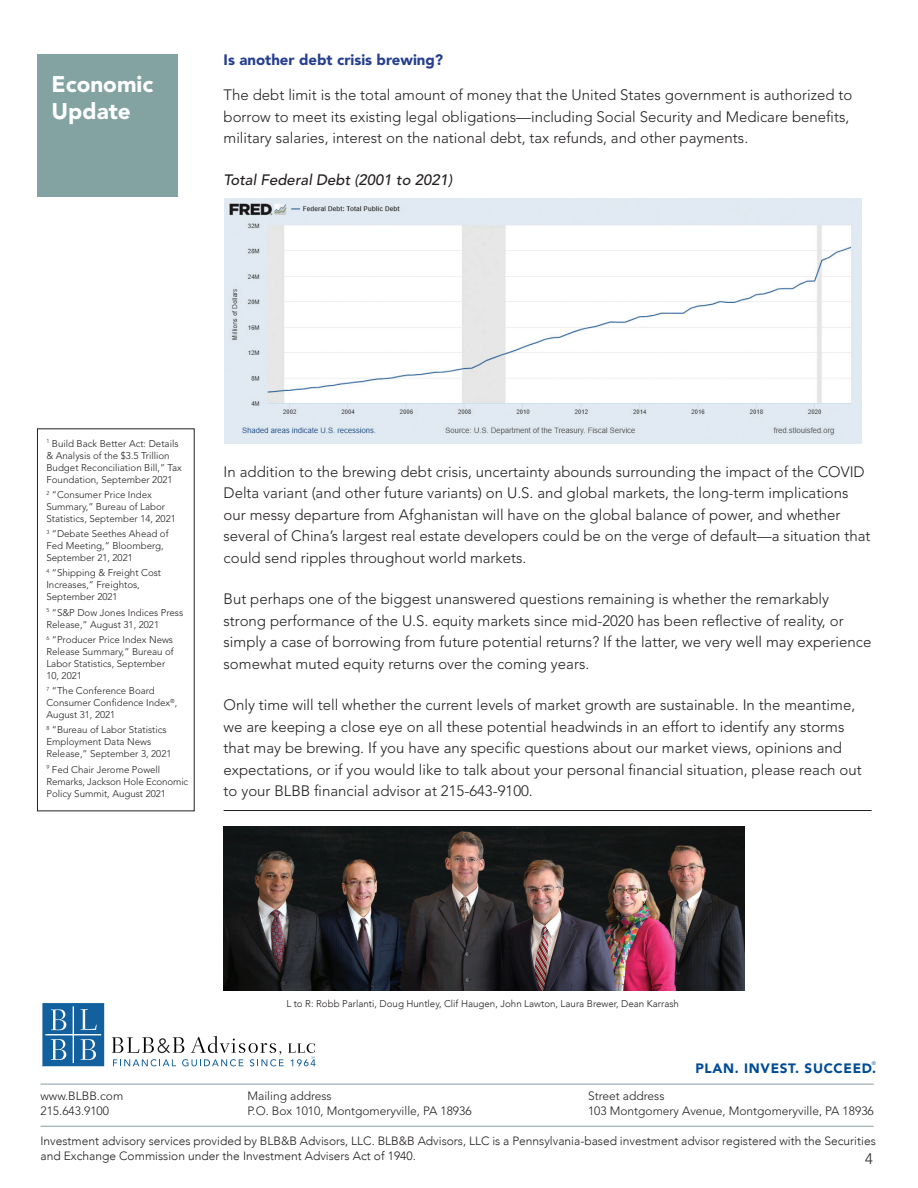
<style>
.page{position:relative;width:918px;height:1188px;background:#fff}
.page>*{position:absolute;margin:0;border:0;box-sizing:border-box;transform-origin:0 0}
.t1{font:900 22.5px "Avenir LT Std";color:#fff}
.t2{font:300 15px/21.5px "Avenir LT Std";color:#231f20}
.t3{font:italic 500 15px "Avenir LT Std";color:#231f20}
.t4{font:900 15px "Avenir LT Std";color:#253f8e}
.t5{font:900 13.5px "Avenir LT Std";letter-spacing:.05em;color:#004c97}
.t6{font:300 12px/14.4px "Avenir";color:#231f20}
.t7{font:300 12px "Avenir LT Std";color:#231f20}
.t8{font:300 9.75px/12px "Avenir LT Std";color:#231f20}
.t9{font:300 9.75px "Avenir";color:#231f20}
.t10{font:300 5.25px "Avenir LT Std";color:#004c97}
</style>
<div class="page">
<img style="left:224px;top:827px;width:521px;height:163px">
<svg style="left:42px;top:1003px;width:62px;height:63px"></svg>
<svg style="left:112px;top:1036px;width:204px;height:30px"></svg>
<hr style="left:40px;top:1084px;width:834px;height:1px;background:#83a2a2">
<hr style="left:40px;top:1126px;width:834px;height:1px;background:#83a2a2">
<div style="left:37px;top:54px;width:141px;height:143px;background:#83a2a2"></div>
<hr style="left:224px;top:810px;width:648px;height:1px;background:#231f20">
<div style="left:37px;top:429px;width:157px;height:382px;border:1px solid #231f20"></div>
<img style="left:225px;top:199px;width:636px;height:245px">
<p class="t1" style="left:52px;top:70px;width:103px">Economic</p>
<p class="t1" style="left:52px;top:97px;width:81px">Update</p>
<p class="t4" style="left:224px;top:51px;width:221px">Is another debt crisis brewing?</p>
<p class="t2" style="left:224px;top:84px;width:630px">The debt limit is the total amount of money that the United States government is authorized to borrow to meet its existing legal obligations—including Social Security and Medicare benefits, military salaries, interest on the national debt, tax refunds, and other payments.</p>
<p class="t3" style="left:224px;top:171px;width:230px">Total Federal Debt (2001 to 2021)</p>
<p class="t8" style="left:46px;top:437px;width:137px"><sup>1</sup> Build Back Better Act: Details &amp; Analysis of the $3.5 Trillion<br>Budget Reconciliation Bill,” Tax<br>Foundation, September 2021</p>
<p class="t8" style="left:46px;top:488px;width:131px"><sup>2</sup> “Consumer Price Index<br>Summary,” Bureau of Labor<br>Statistics, September 14, 2021</p>
<p class="t8" style="left:46px;top:528px;width:124px"><sup>3</sup> “Debate Seethes Ahead of<br>Fed Meeting,” Bloomberg,<br>September 21, 2021</p>
<p class="t8" style="left:46px;top:567px;width:116px"><sup>4</sup> “Shipping &amp; Freight Cost<br>Increases,” Freightos,<br>September 2021</p>
<p class="t8" style="left:46px;top:606px;width:138px"><sup>5</sup> “S&amp;P Dow Jones Indices Press<br>Release,” August 31, 2021</p>
<p class="t8" style="left:46px;top:633px;width:129px"><sup>6</sup> “Producer Price Index News<br>Release Summary,” Bureau of<br>Labor Statistics, September<br>10, 2021</p>
<p class="t8" style="left:46px;top:685px;width:132px"><sup>7</sup> “The Conference Board<br>Consumer Confidence Index<sup>®</sup>,<br>August 31, 2021</p>
<p class="t8" style="left:46px;top:724px;width:127px"><sup>8</sup> “Bureau of Labor Statistics<br>Employment Data News<br>Release,” September 3, 2021</p>
<p class="t8" style="left:46px;top:763px;width:143px"><sup>9</sup> Fed Chair Jerome Powell<br>Remarks, Jackson Hole Economic<br>Policy Summit, August 2021</p>
<p class="t2" style="left:224px;top:461px;width:649px">In addition to the brewing debt crisis, uncertainty abounds surrounding the impact of the COVID Delta variant (and other future variants) on U.S. and global markets, the long-term implications our messy departure from Afghanistan will have on the global balance of power, and whether several of China’s largest real estate developers could be on the verge of default—a situation that could send ripples throughout world markets.</p>
<p class="t2" style="left:224px;top:588px;width:649px">But perhaps one of the biggest unanswered questions remaining is whether the remarkably strong performance of the U.S. equity markets since mid-2020 has been reflective of reality, or simply a case of borrowing from future potential returns? If the latter, we very well may experience somewhat muted equity returns over the coming years.</p>
<p class="t2" style="left:224px;top:694px;width:640px">Only time will tell whether the current levels of market growth are sustainable. In the meantime, we are keeping a close eye on all these potential headwinds in an effort to identify any storms that may be brewing. If you have any specific questions about our market views, opinions and expectations, or if you would like to talk about your personal financial situation, please reach out to your BLBB financial advisor at 215-643-9100.</p>
<p class="t9" style="left:286px;top:998px;width:394px">L to R: Robb Parlanti, Doug Huntley, Clif Haugen, John Lawton, Laura Brewer, Dean Karrash</p>
<p class="t10" style="left:872px;top:1060px;width:6px">®</p>
<p class="t5" style="left:695px;top:1060px;width:182px">PLAN. INVEST. SUCCEED.</p>
<p class="t7" style="left:40px;top:1089px;width:84px">www.BLBB.com</p>
<p class="t7" style="left:248px;top:1089px;width:86px">Mailing address</p>
<p class="t7" style="left:588px;top:1089px;width:78px">Street address</p>
<p class="t7" style="left:40px;top:1103px;width:70px">215.643.9100</p>
<p class="t7" style="left:248px;top:1103px;width:226px">P.O. Box 1010, Montgomeryville, PA 18936</p>
<p class="t7" style="left:588px;top:1103px;width:287px">103 Montgomery Avenue, Montgomeryville, PA 18936</p>
<p class="t6" style="left:40px;top:1134px;width:837px">Investment advisory services provided by BLB&amp;B Advisors, LLC. BLB&amp;B Advisors, LLC is a Pennsylvania-based investment advisor registered with the Securities and Exchange Commission under the Investment Advisers Act of 1940.</p>
<p class="t2" style="left:865px;top:1148px;width:9px">4</p>
</div>
